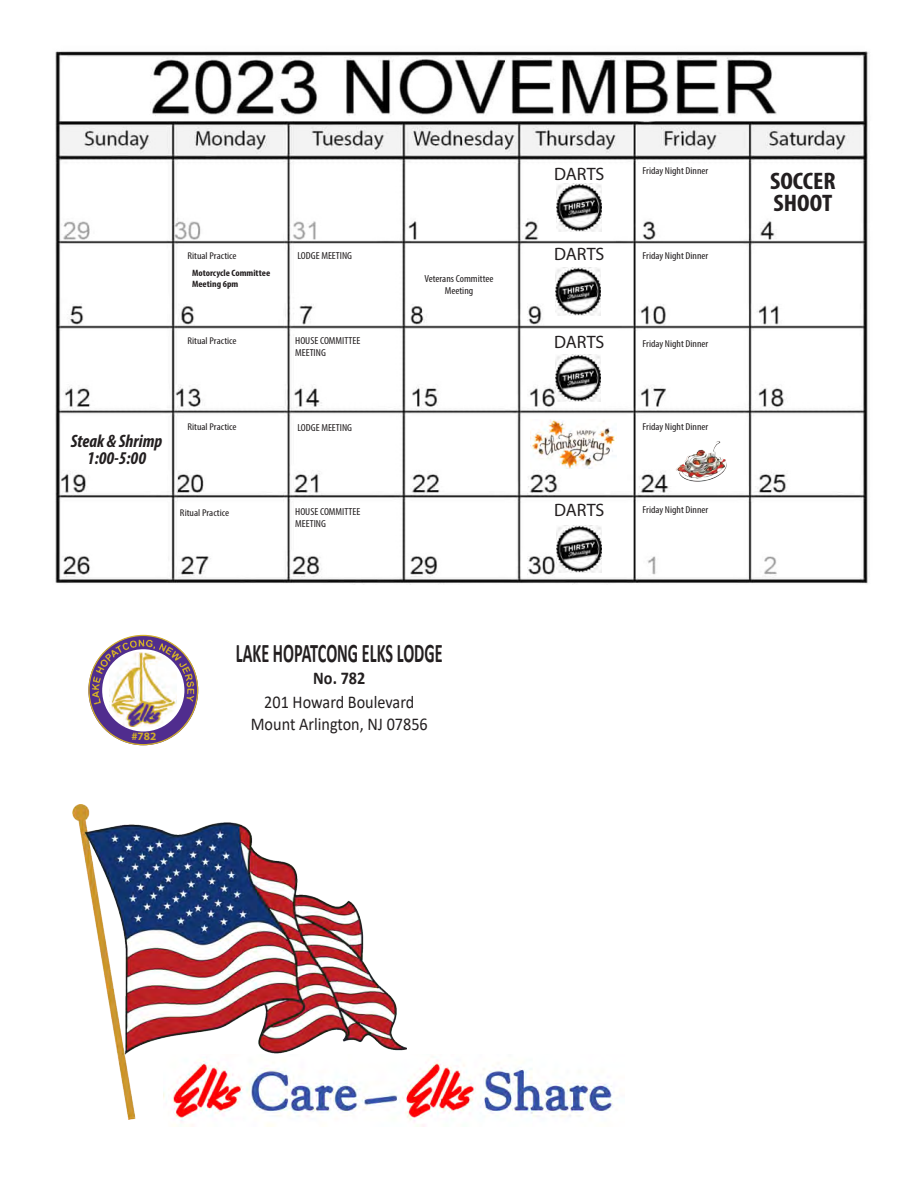
<style>
.page{position:relative;width:918px;height:1188px;background:#fff}
.page>*{position:absolute;margin:0;border:0;box-sizing:border-box;transform-origin:0 0}
.t1{font:700 27px "Calibri";color:#231f20;scale:.6 1}
.t2{font:700 condensed 24px/22.5px "Myriad Pro";color:#231f20;scale:1.08 1}
.t3{font:18px "Calibri";color:#231f20;scale:.9 1}
.Hanging_indent{font:italic 700 condensed 18px "Myriad Pro";color:#231f20}
.Hanging_indent-2{font:18px "Myriad Pro";letter-spacing:-.005em;color:#231f20}
.t4{font:700 18px "Calibri";color:#231f20;scale:.9 1}
.t5{font:700 11.25px "Myriad Pro";color:#d2af29}
.t6{font:condensed 10.2px/12.3px "Myriad Pro";color:#231f20;scale:1.08 1}
.t7{font:condensed 10.05px "Myriad Pro";color:#231f20;scale:1.11 1}
.t8{font:condensed 9.9px "Myriad Pro";color:#231f20;scale:1.14 1}
.t9{font:700 condensed 9.3px/11.1px "Myriad Pro";color:#231f20;scale:1.09 1}
</style>
<div class="page">
<img style="left:73px;top:805px;width:333px;height:314px">
<img style="left:164px;top:1055px;width:449px;height:72px">
<img style="left:110px;top:708px;width:67px;height:18px">
<div style="left:88px;top:635px;width:110px;height:110px;border:14px solid #502d8e;border-radius:50%"></div>
<img style="left:89px;top:637px;width:106px;height:71px">
<img style="left:55px;top:51px;width:815px;height:534px">
<img style="left:555px;top:267px;width:46px;height:48px">
<img style="left:557px;top:184px;width:45px;height:47px">
<img style="left:555px;top:354px;width:46px;height:48px">
<img style="left:557px;top:525px;width:45px;height:48px">
<img style="left:531px;top:420px;width:85px;height:49px">
<img style="left:674px;top:439px;width:53px;height:44px">
<p class="t8" style="left:187px;top:250px;width:45px">Ritual Practice</p>
<p class="t9" style="left:192px;top:268px;width:73px">Motorcycle Committee<br>Meeting 6pm</p>
<p class="t8" style="left:187px;top:335px;width:45px">Ritual Practice</p>
<p class="t6" style="left:298px;top:250px;width:52px">LODGE MEETING</p>
<p class="t6" style="left:295px;top:334px;width:62px">HOUSE COMMITTEE<br>MEETING</p>
<p class="Hanging_indent" style="left:71px;top:430px;width:93px">Steak &amp; Shrimp</p>
<p class="Hanging_indent" style="left:87px;top:447px;width:61px">1:00-5:00</p>
<p class="t8" style="left:187px;top:421px;width:45px">Ritual Practice</p>
<p class="t8" style="left:180px;top:506px;width:45px">Ritual Practice</p>
<p class="t6" style="left:298px;top:421px;width:52px">LODGE MEETING</p>
<p class="t6" style="left:295px;top:505px;width:62px">HOUSE COMMITTEE<br>MEETING</p>
<p class="t6" style="left:425px;top:272px;width:65px">Veterans Committee</p>
<p class="t6" style="left:445px;top:284px;width:28px">Meeting</p>
<p class="t5" style="left:131px;top:729px;width:26px">#782</p>
<p class="t1" style="left:236px;top:634px;width:346px">LAKE HOPATCONG ELKS LODGE</p>
<p class="t4" style="left:313px;top:665px;width:59px">No. 782</p>
<p class="t3" style="left:264px;top:690px;width:168px">201 Howard Boulevard</p>
<p class="t3" style="left:251px;top:711px;width:198px">Mount Arlington, NJ 07856</p>
<p class="Hanging_indent-2" style="left:554px;top:163px;width:52px">DARTS</p>
<p class="t7" style="left:643px;top:164px;width:61px">Friday Night Dinner</p>
<p class="Hanging_indent-2" style="left:554px;top:243px;width:52px">DARTS</p>
<p class="t7" style="left:643px;top:249px;width:61px">Friday Night Dinner</p>
<p class="Hanging_indent-2" style="left:554px;top:331px;width:52px">DARTS</p>
<p class="t7" style="left:643px;top:338px;width:61px">Friday Night Dinner</p>
<p class="t7" style="left:643px;top:421px;width:61px">Friday Night Dinner</p>
<p class="Hanging_indent-2" style="left:554px;top:499px;width:52px">DARTS</p>
<p class="t7" style="left:643px;top:503px;width:61px">Friday Night Dinner</p>
<p class="t2" style="left:770px;top:169px;width:62px">SOCCER<br>SHOOT</p>
</div>
